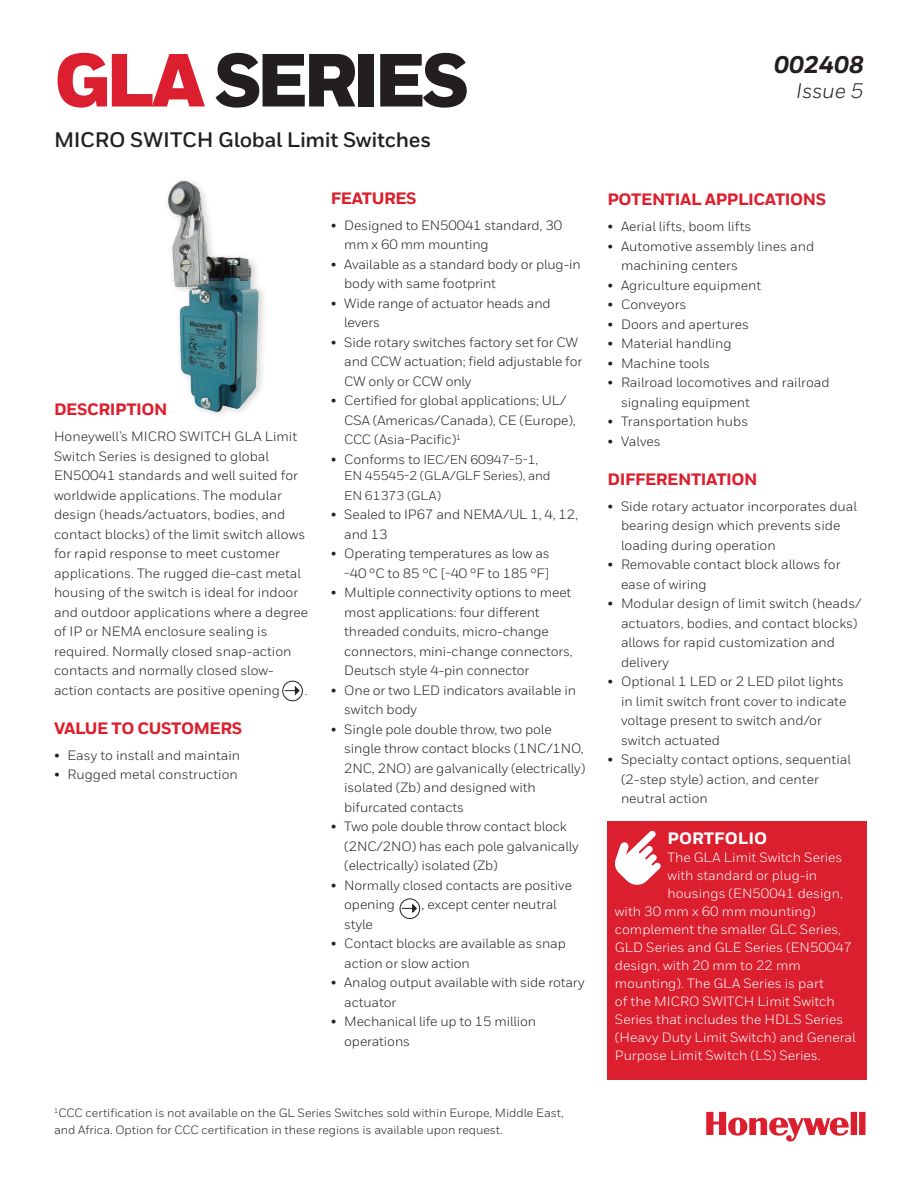
<style>
.page{position:relative;width:918px;height:1188px;background:#fff}
.page>*{position:absolute;margin:0;border:0;box-sizing:border-box;transform-origin:0 0}
._01_Cover__Heading_A{font:900 75px "Honeywell Sans";letter-spacing:-.07em;color:#231f20}
.t1{font:italic 800 24px "Honeywell Sans";color:#231f20}
._02_Cover__Subtitle{font:700 21px "Honeywell Sans";letter-spacing:-.015em;color:#231f20}
.t2{font:italic 21px "Honeywell Sans";letter-spacing:-.005em;color:#231f20}
.t3{font:800 16.5px "Honeywell Sans";letter-spacing:-.025em;color:#dc1f2e}
.t4{font:800 16.5px "Honeywell Sans";color:#fff}
.text_bullets_-_first{font:13.5px/19.5px "Honeywell Sans";color:#231f20}
.text_bullets_-_first-2{font:13.5px "Honeywell Sans";color:#fff}
.text_bullets_-_first-3{font:12.75px/16.5px "Honeywell Sans";letter-spacing:-.01em;color:#231f20}
.text_bullets_-_first-4{font:12px/16.5px "Honeywell Sans";color:#231f20}
.s1{color:#dc1f2e}
.s2{font-size:13.5px}
</style>
<div class="page">
<svg style="left:706px;top:1112px;width:160px;height:30px"></svg>
<div style="left:608px;top:821px;width:259px;height:258px;background:#dc1f2e"></div>
<svg style="left:615px;top:831px;width:46px;height:54px"></svg>
<div style="left:163px;top:176px;width:105px;height:244px;background:#231f20;opacity:.2"></div>
<img style="left:165px;top:177px;width:96px;height:238px">
<div style="left:282px;top:681px;width:21px;height:20px;border:1px solid #231f20;border-radius:50%"></div>
<svg style="left:284px;top:686px;width:16px;height:9px"></svg>
<div style="left:400px;top:898px;width:20px;height:21px;border:1px solid #231f20;border-radius:50%"></div>
<svg style="left:401px;top:904px;width:16px;height:9px"></svg>
<p class="_01_Cover__Heading_A" style="left:54px;top:34px;width:417px"><span class="s1">GLA</span> SERIES</p>
<p class="_02_Cover__Subtitle" style="left:54px;top:127px;width:379px">MICRO SWITCH Global Limit Switches</p>
<p class="t3" style="left:54px;top:399px;width:115px">DESCRIPTION</p>
<p class="text_bullets_-_first" style="left:54px;top:427px;width:256px">Honeywell’s MICRO SWITCH GLA Limit Switch Series is designed to global EN50041 standards and well suited for worldwide applications. The modular design (heads/actuators, bodies, and contact blocks) of the limit switch allows for rapid response to meet customer applications. The rugged die-cast metal housing of the switch is ideal for indoor and outdoor applications where a degree of IP or NEMA enclosure sealing is required. Normally closed snap-action contacts and normally closed slow&shy;action contacts are positive opening</p>
<p class="text_bullets_-_first" style="left:305px;top:680px;width:4px">.</p>
<p class="t3" style="left:54px;top:718px;width:190px">VALUE TO CUSTOMERS</p>
<p class="text_bullets_-_first" style="left:54px;top:745px;width:188px">• Easy to install and maintain</p>
<p class="text_bullets_-_first" style="left:54px;top:765px;width:185px">• Rugged metal construction</p>
<p class="t3" style="left:331px;top:188px;width:88px">FEATURES</p>
<p class="text_bullets_-_first" style="left:344px;top:215px;width:219px;text-indent:-14px">• Designed to EN50041 standard, 30 mm x 60 mm mounting</p>
<p class="text_bullets_-_first" style="left:344px;top:254px;width:238px;text-indent:-14px">• Available as a standard body or plug-in body with same footprint</p>
<p class="text_bullets_-_first" style="left:344px;top:293px;width:208px;text-indent:-14px">• Wide range of actuator heads and levers</p>
<p class="text_bullets_-_first" style="left:344px;top:332px;width:239px;text-indent:-14px">• Side rotary switches factory set for CW and CCW actuation; field adjustable for<br>CW only or CCW only</p>
<p class="text_bullets_-_first" style="left:344px;top:391px;width:233px;text-indent:-14px">• Certified for global applications; UL/<br>CSA (Americas/Canada), CE (Europe),<br>CCC (Asia-Pacific)<sup>1</sup></p>
<p class="text_bullets_-_first-3" style="left:344px;top:451px;width:208px;text-indent:-14px"><span class="s2">• Conforms to</span> IEC/EN 60947-5-1,<br>EN 45545-2 (GLA/GLF Series), and</p>
<p class="text_bullets_-_first-3" style="left:344px;top:487px;width:98px">EN 61373 (GLA)</p>
<p class="text_bullets_-_first" style="left:344px;top:505px;width:235px;text-indent:-14px">• Sealed to IP67 and NEMA/UL 1, 4, 12, and 13</p>
<p class="text_bullets_-_first" style="left:331px;top:544px;width:220px;text-align:right">• Operating temperatures as low as -40 °C to 85 °C [-40 °F to 185 °F]</p>
<p class="text_bullets_-_first" style="left:344px;top:583px;width:230px;text-indent:-14px">• Multiple connectivity options to meet most applications: four different threaded conduits, micro-change connectors, mini-change connectors, Deutsch style 4-pin connector</p>
<p class="text_bullets_-_first" style="left:344px;top:680px;width:233px;text-indent:-14px">• One or two LED indicators available in switch body</p>
<p class="text_bullets_-_first" style="left:344px;top:719px;width:243px;text-indent:-14px">• Single pole double throw, two pole single throw contact blocks (1NC/1NO, 2NC, 2NO) are galvanically (electrically) isolated (Zb) and designed with bifurcated contacts</p>
<p class="text_bullets_-_first" style="left:344px;top:817px;width:236px;text-indent:-14px">• Two pole double throw contact block (2NC/2NO) has each pole galvanically (electrically) isolated (Zb)</p>
<p class="text_bullets_-_first" style="left:344px;top:875px;width:229px;text-indent:-14px">• Normally closed contacts are positive opening</p>
<p class="text_bullets_-_first" style="left:422px;top:895px;width:137px">, except center neutral</p>
<p class="text_bullets_-_first" style="left:344px;top:914px;width:30px">style</p>
<p class="text_bullets_-_first" style="left:344px;top:934px;width:223px;text-indent:-14px">• Contact blocks are available as snap action or slow action</p>
<p class="text_bullets_-_first" style="left:344px;top:973px;width:242px;text-indent:-14px">• Analog output available with side rotary actuator</p>
<p class="text_bullets_-_first" style="left:344px;top:1012px;width:193px;text-indent:-14px">• Mechanical life up to 15 million operations</p>
<p class="text_bullets_-_first-4" style="left:54px;top:1105px;width:511px"><sup>1</sup>CCC certification is not available on the GL Series Switches sold within Europe, Middle East, and Africa. Option for CCC certification in these regions is available upon request.</p>
<p class="t1" style="left:774px;top:50px;width:91px">002408</p>
<p class="t2" style="left:796px;top:78px;width:69px">Issue 5</p>
<p class="t3" style="left:608px;top:189px;width:220px">POTENTIAL APPLICATIONS</p>
<p class="text_bullets_-_first" style="left:608px;top:217px;width:145px">• Aerial lifts, boom lifts</p>
<p class="text_bullets_-_first" style="left:621px;top:236px;width:195px;text-indent:-14px">• Automotive assembly lines and machining centers</p>
<p class="text_bullets_-_first" style="left:608px;top:275px;width:155px">• Agriculture equipment</p>
<p class="text_bullets_-_first" style="left:608px;top:295px;width:80px">• Conveyors</p>
<p class="text_bullets_-_first" style="left:608px;top:314px;width:143px">• Doors and apertures</p>
<p class="text_bullets_-_first" style="left:608px;top:334px;width:126px">• Material handling</p>
<p class="text_bullets_-_first" style="left:608px;top:353px;width:104px">• Machine tools</p>
<p class="text_bullets_-_first" style="left:621px;top:373px;width:210px;text-indent:-14px">• Railroad locomotives and railroad signaling equipment</p>
<p class="text_bullets_-_first" style="left:608px;top:412px;width:142px">• Transportation hubs</p>
<p class="text_bullets_-_first" style="left:608px;top:431px;width:55px">• Valves</p>
<p class="t3" style="left:608px;top:469px;width:152px">DIFFERENTIATION</p>
<p class="text_bullets_-_first" style="left:621px;top:496px;width:238px;text-indent:-14px">• Side rotary actuator incorporates dual bearing design which prevents side loading during operation</p>
<p class="text_bullets_-_first" style="left:621px;top:555px;width:221px;text-indent:-14px">• Removable contact block allows for ease of wiring</p>
<p class="text_bullets_-_first" style="left:621px;top:594px;width:242px;text-indent:-14px">• Modular design of limit switch (heads/ actuators, bodies, and contact blocks) allows for rapid customization and delivery</p>
<p class="text_bullets_-_first" style="left:621px;top:672px;width:227px;text-indent:-14px">• Optional 1 LED or 2 LED pilot lights in limit switch front cover to indicate voltage present to switch and/or switch actuated</p>
<p class="text_bullets_-_first" style="left:621px;top:750px;width:231px;text-indent:-14px">• Specialty contact options, sequential (2-step style) action, and center neutral action</p>
<p class="t4" style="left:667px;top:829px;width:101px">PORTFOLIO</p>
<p class="text_bullets_-_first-2" style="left:667px;top:850px;width:177px">The GLA Limit Switch Series</p>
<p class="text_bullets_-_first-2" style="left:667px;top:868px;width:151px">with standard or plug-in</p>
<p class="text_bullets_-_first-2" style="left:667px;top:886px;width:177px">housings (EN50041 design,</p>
<p class="text_bullets_-_first-2" style="left:615px;top:904px;width:202px">with 30 mm x 60 mm mounting)</p>
<p class="text_bullets_-_first-2" style="left:615px;top:922px;width:228px">complement the smaller GLC Series,</p>
<p class="text_bullets_-_first-2" style="left:615px;top:940px;width:239px">GLD Series and GLE Series (EN50047</p>
<p class="text_bullets_-_first-2" style="left:615px;top:958px;width:187px">design, with 20 mm to 22 mm</p>
<p class="text_bullets_-_first-2" style="left:615px;top:976px;width:211px">mounting). The GLA Series is part</p>
<p class="text_bullets_-_first-2" style="left:615px;top:994px;width:221px">of the MICRO SWITCH Limit Switch</p>
<p class="text_bullets_-_first-2" style="left:615px;top:1012px;width:230px">Series that includes the HDLS Series</p>
<p class="text_bullets_-_first-2" style="left:615px;top:1030px;width:242px">(Heavy Duty Limit Switch) and General</p>
<p class="text_bullets_-_first-2" style="left:615px;top:1048px;width:207px">Purpose Limit Switch (LS) Series.</p>
</div>
